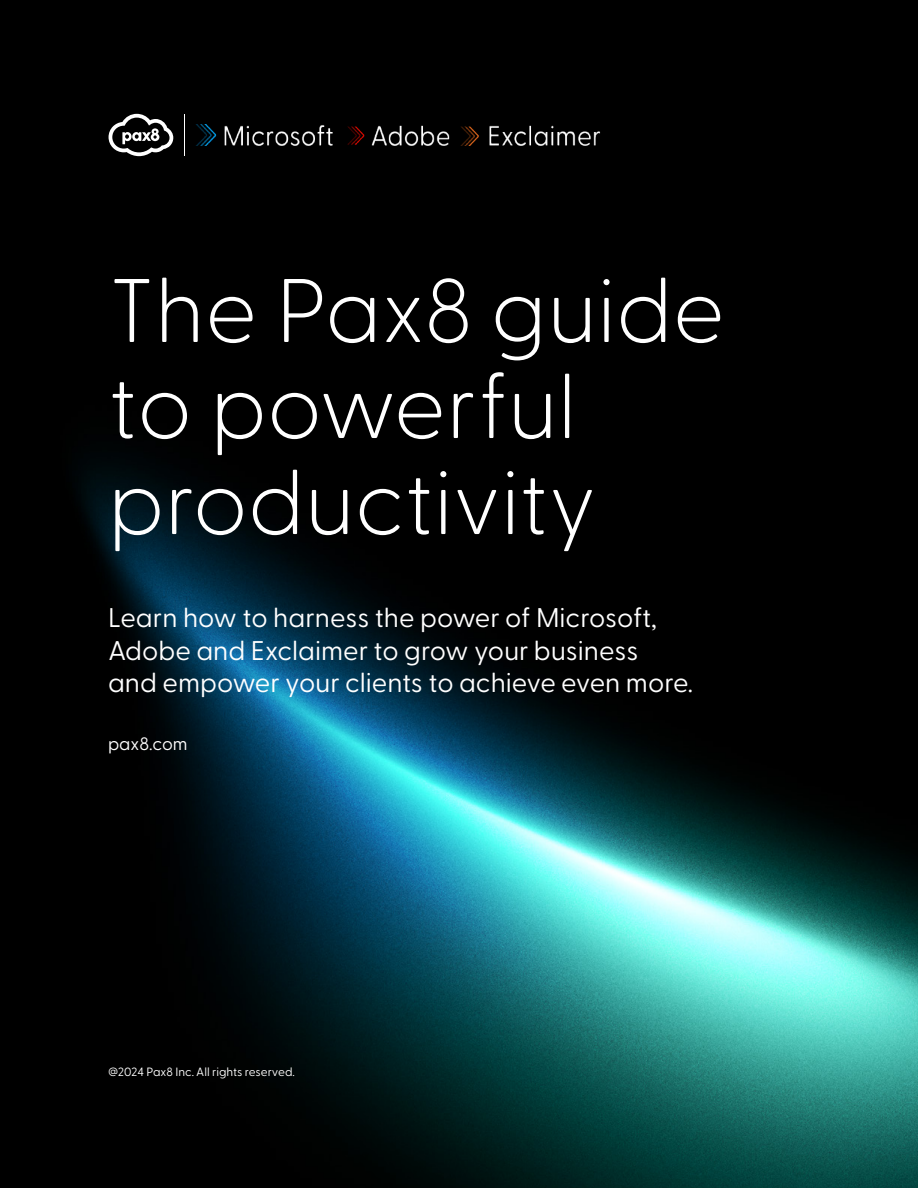
<style>
.page{position:relative;width:918px;height:1188px;background:#000}
.page>*{position:absolute;margin:0;border:0;box-sizing:border-box;transform-origin:0 0}
.t1{font:200 90px/96px "Greycliff CF";color:#fff}
.t2{font:27px/32.4px "Greycliff CF";color:#fff}
.t3{font:18px "Greycliff CF";color:#fff}
.t4{font:12px "Greycliff CF";color:#fff}
</style>
<div class="page">
<img style="left:81px;top:465px;width:837px;height:723px">
<hr style="left:184px;top:115px;width:1px;height:41px;background:#fff">
<svg style="left:109px;top:114px;width:64px;height:42px"></svg>
<img style="left:196px;top:125px;width:405px;height:20px">
<h1 class="t1" style="left:108px;top:255px;width:619px">The Pax8 guide to powerful productivity</h1>
<p class="t2" style="left:108px;top:599px;width:587px">Learn how to harness the power of Microsoft,<br>Adobe and Exclaimer to grow your business and empower your clients to achieve even more.</p>
<p class="t3" style="left:108px;top:730px;width:81px">pax8.com</p>
<p class="t4" style="left:108px;top:1063px;width:188px">@2024 Pax8 Inc. All rights reserved.</p>
</div>
